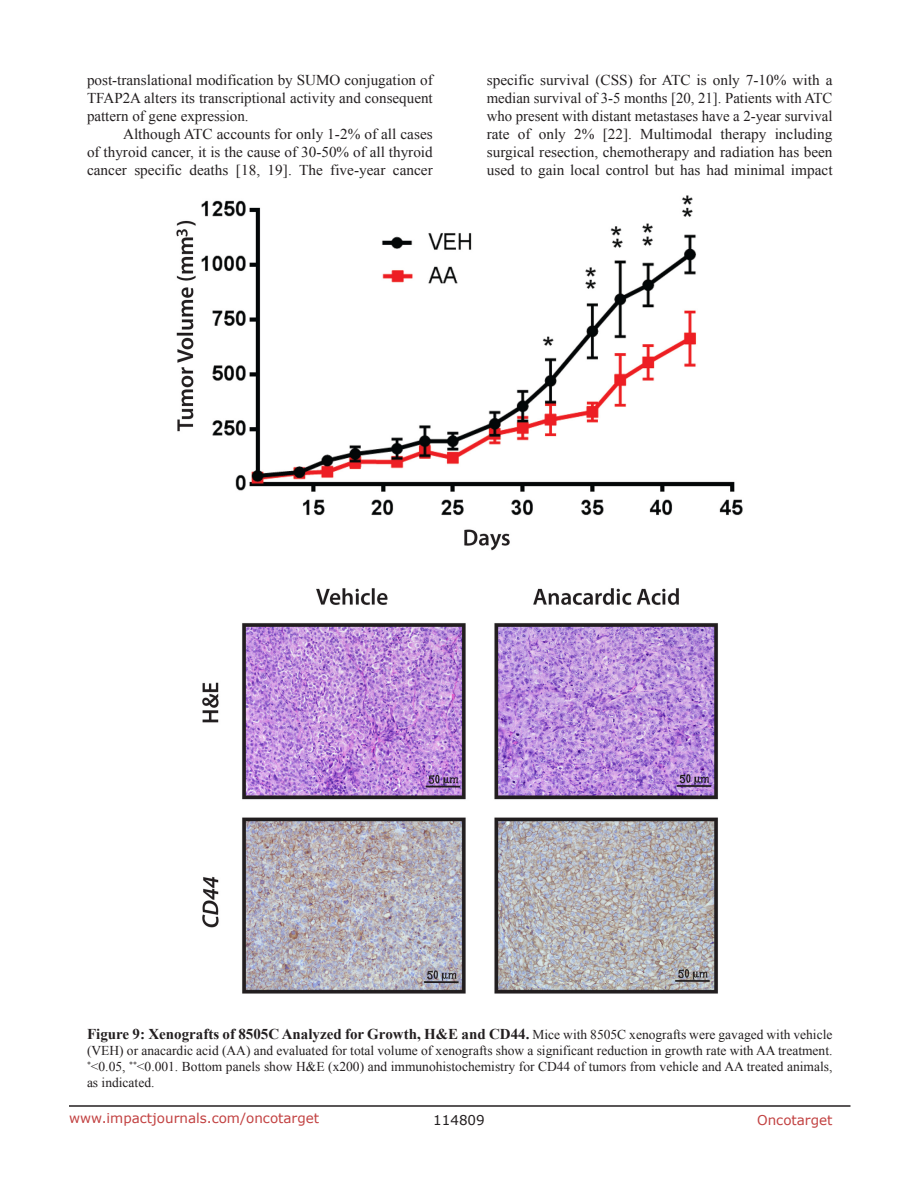
<style>
.page{position:relative;width:918px;height:1188px;background:#fff}
.page>*{position:absolute;margin:0;border:0;box-sizing:border-box;transform-origin:0 0}
.BodyText{font:15px/18px "Times New Roman";color:#231f20;text-align:justify}
.figuretext{font:700 15px "Times New Roman";color:#231f20}
.figuretext-2{font:13.5px/16.2px "Times New Roman";color:#231f20;text-align:justify}
.t1{font:13.5px "Verdana";color:#c24141}
.t2{font:13.5px "Verdana";color:#231f20}
.s1{font-weight:400;font-size:13.5px}
</style>
<div class="page">
<hr style="left:69px;top:1105px;width:781px;height:2px;background:#231f20">
<img style="left:176px;top:195px;width:567px;height:799px">
<p class="BodyText" style="left:87px;top:71px;width:347px">post-translational modification by SUMO conjugation of TFAP2A alters its transcriptional activity and consequent pattern of gene expression.</p>
<p class="BodyText" style="left:87px;top:125px;width:347px;text-indent:36px">Although ATC accounts for only 1-2% of all cases of thyroid cancer, it is the cause of 30-50% of all thyroid cancer specific deaths [18, 19]. The five-year cancer</p>
<p class="BodyText" style="left:487px;top:71px;width:347px">specific survival (CSS) for ATC is only 7-10% with a median survival of 3-5 months [20, 21]. Patients with ATC who present with distant metastases have a 2-year survival rate of only 2% [22]. Multimodal therapy including surgical resection, chemotherapy and radiation has been used to gain local control but has had minimal impact</p>
<p class="figuretext" style="left:87px;top:1023px;width:747px">Figure 9: Xenografts of 8505C Analyzed for Growth, H&amp;E and CD44. <span class="s1">Mice with 8505C xenografts were gavaged with vehicle</span></p>
<p class="figuretext-2" style="left:87px;top:1042px;width:747px">(VEH) or anacardic acid (AA) and evaluated for total volume of xenografts show a significant reduction in growth rate with AA treatment. <sup>*</sup>&lt;0.05, <sup>**</sup>&lt;0.001. Bottom panels show H&amp;E (x200) and immunohistochemistry for CD44 of tumors from vehicle and AA treated animals, as indicated.</p>
<p class="t1" style="left:69px;top:1109px;width:252px">www.impactjournals.com/oncotarget</p>
<p class="t2" style="left:433px;top:1111px;width:53px">114809</p>
<p class="t1" style="left:757px;top:1111px;width:77px">Oncotarget</p>
</div>
